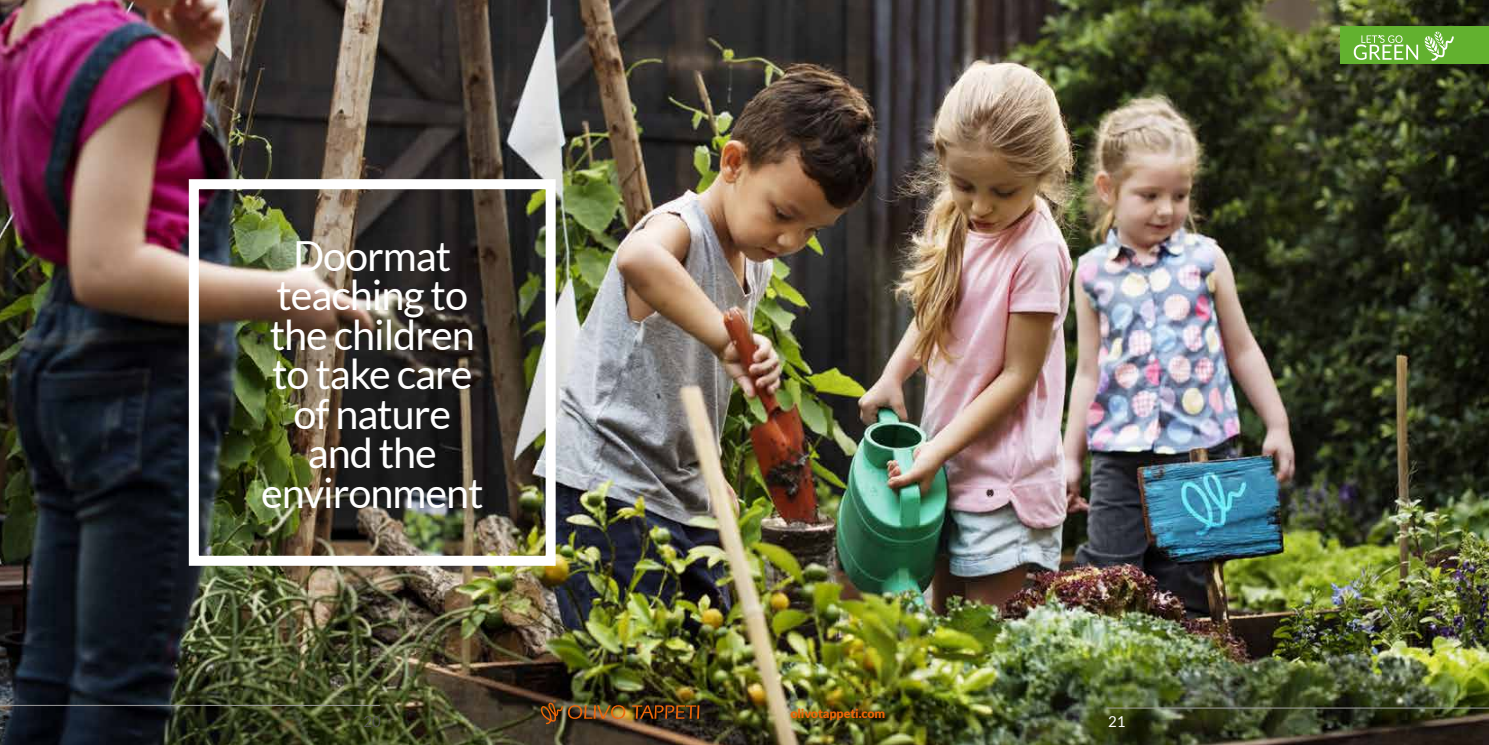
<style>
.page{position:relative;width:1489px;height:745px;background:#fff}
.page>*{position:absolute;margin:0;border:0;box-sizing:border-box;transform-origin:0 0}
.t1{font:41.38px/39.4px "Lato";letter-spacing:-.025em;color:#fff;text-align:center}
.t2{font:15px "Lato";color:#fff}
.t3{font:15px "Lato";color:#575756}
.t4{font:900 12.5px "Lato";letter-spacing:-.01em;color:#ec6608}
</style>
<div class="page">
<img style="left:0;top:0;width:1488px;height:744px">
<hr style="left:1106px;top:707px;width:382px;height:1px;background:#9d9d9c">
<img style="left:540px;top:699px;width:159px;height:24px">
<hr style="left:0;top:704px;width:380px;height:1px;background:#9d9d9c">
<div style="left:189px;top:179px;width:366px;height:386px;border:10px solid #fff"></div>
<div style="left:1340px;top:26px;width:148px;height:38px;background:#62b12f"></div>
<svg style="left:1353px;top:35px;width:64px;height:25px"></svg>
<svg style="left:1424px;top:31px;width:29px;height:30px"></svg>
<p class="t1" style="left:261px;top:236px;width:224px">Doormat teaching to the children to take care of nature and the environment</p>
<p class="t3" style="left:363px;top:713px;width:19px">20</p>
<p class="t4" style="left:790px;top:706px;width:97px">olivotappeti.com</p>
<p class="t2" style="left:1107px;top:713px;width:19px">21</p>
</div>
